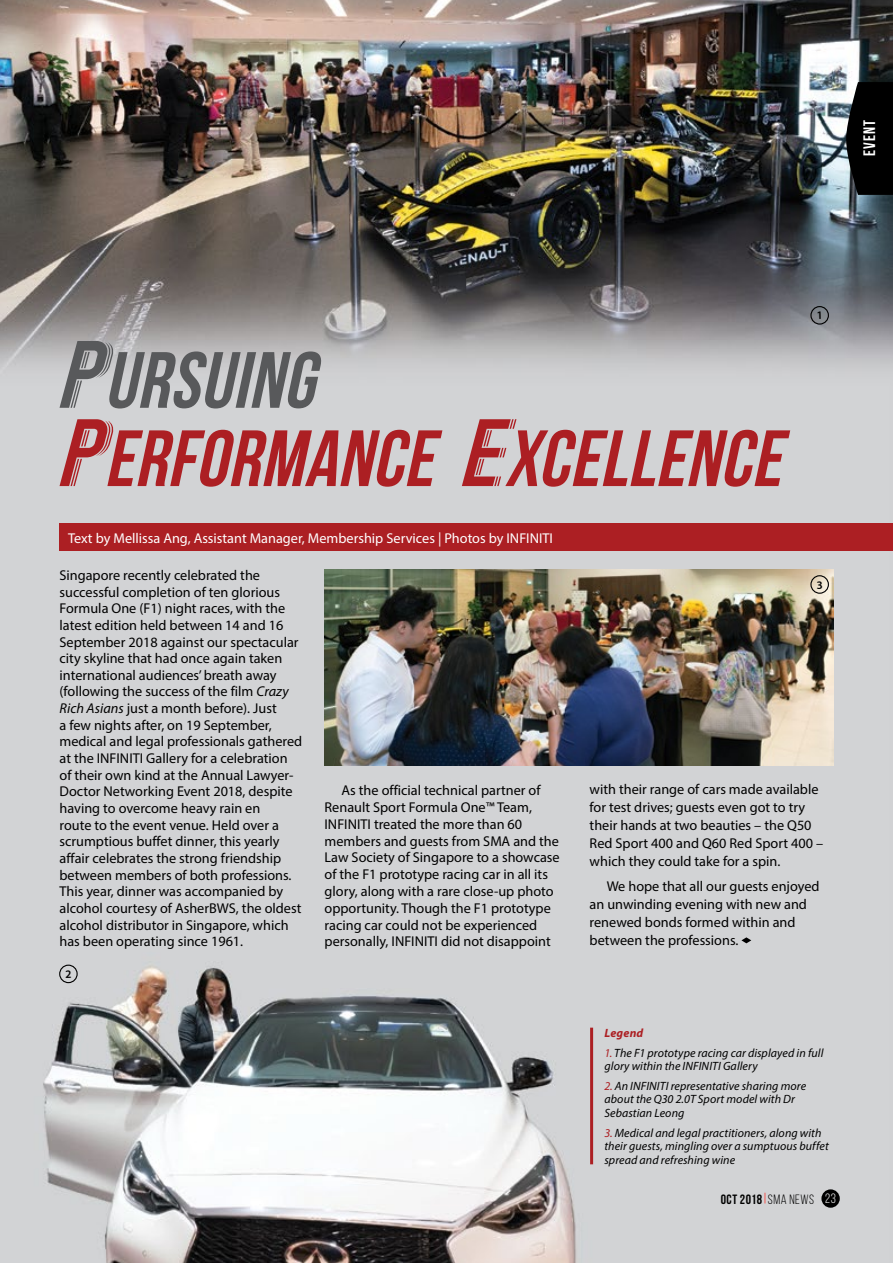
<style>
.page{position:relative;width:893px;height:1263px;background:#fff}
.page>*{position:absolute;margin:0;border:0;box-sizing:border-box;transform-origin:0 0}
.t1{font:italic 700 79.5px "Bebas Neue";color:#ac1f23}
.t2{font:italic 700 79.5px "Bebas Neue";color:#58595b}
.t3{font:700 16.5px "Bebas Neue";letter-spacing:.065em;color:#fff}
.t4{font:14.25px/16.6px "Myriad Pro";color:#000}
.t5{font:14.25px "Myriad Pro";color:#fff}
.t6{font:13.5px "Bebas Neue";letter-spacing:.035em;color:#000}
.t7{font:italic 12px/13.5px "Myriad Pro";letter-spacing:.005em;color:#000}
.t8{font:italic 700 12px "Myriad Pro";letter-spacing:.015em;color:#ac1f23}
.s1{font-family:"Speed+";font-weight:400;font-style:normal}
.s2{font-style:italic}
.s3{color:#ac1f23}
.s4{font-style:inherit}
.s5{color:#fff}
</style>
<div class="page">
<img style="left:0;top:0;width:893px;height:1263px">
<div style="left:60px;top:524px;width:833px;height:27px;background:#ac1f23"></div>
<img style="left:325px;top:569px;width:508px;height:197px">
<svg style="left:741px;top:937px;width:10px;height:6px"></svg>
<hr style="left:590px;top:1028px;width:3px;height:136px;background:#ac1f23">
<div style="left:59px;top:964px;width:19px;height:19px;border:1px solid #000;border-radius:50%"></div>
<div style="left:810px;top:306px;width:19px;height:19px;border:1px solid #000;border-radius:50%"></div>
<div style="left:810px;top:575px;width:19px;height:19px;border:1px solid #000;border-radius:50%"></div>
<div style="left:821px;top:1189px;width:19px;height:19px;background:#000;border-radius:50%"></div>
<svg style="left:846px;top:82px;width:47px;height:113px;background:#121314"></svg>
<svg style="left:66px;top:970px;width:5px;height:8px"></svg>
<svg style="left:818px;top:312px;width:3px;height:7px"></svg>
<svg style="left:817px;top:581px;width:5px;height:8px"></svg>
<p class="t3" style="left:860px;top:156px;width:37px;rotate:-90deg">EVENT</p>
<h1 class="t2" style="left:60px;top:337px;width:274px"><span class="s1">P</span>URSUING</h1>
<h1 class="t1" style="left:60px;top:415px;width:741px"><span class="s1">P</span>ERFORMANCE <span class="s1">E</span>XCELLENCE</h1>
<p class="t5" style="left:68px;top:529px;width:486px">Text by Mellissa Ang, Assistant Manager, Membership Services | Photos by INFINITI</p>
<p class="t4" style="left:60px;top:567px;width:244px">Singapore recently celebrated the successful completion of ten glorious Formula One (F1) night races, with the latest edition held between 14 and 16<br>September 2018 against our spectacular city skyline that had once again taken international audiences’ breath away (following the success of the film <span class="s2">Crazy Rich Asians</span> just a month before). Just<br>a few nights after, on 19 September, medical and legal professionals gathered at the INFINITI Gallery for a celebration of their own kind at the Annual Lawyer-Doctor Networking Event 2018, despite having to overcome heavy rain en<br>route to the event venue. Held over a scrumptious buffet dinner, this yearly affair celebrates the strong friendship between members of both professions.<br>This year, dinner was accompanied by alcohol courtesy of AsherBWS, the oldest alcohol distributor in Singapore, which has been operating since 1961.</p>
<p class="t4" style="left:325px;top:782px;width:237px;text-indent:17px">As the official technical partner of Renault Sport Formula One™ Team, INFINITI treated the more than 60 members and guests from SMA and the Law Society of Singapore to a showcase of the F1 prototype racing car in all its glory, along with a rare close-up photo opportunity. Though the F1 prototype racing car could not be experienced personally, INFINITI did not disappoint</p>
<p class="t4" style="left:590px;top:780px;width:235px;line-height:18px">with their range of cars made available for test drives; guests even got to try their hands at two beauties – the Q50<br>Red Sport 400 and Q60 Red Sport 400 – which they could take for a spin.</p>
<p class="t4" style="left:590px;top:877px;width:231px;line-height:18px;text-indent:17px">We hope that all our guests enjoyed an unwinding evening with new and renewed bonds formed within and between the professions.</p>
<p class="t8" style="left:604px;top:1025px;width:40px">Legend</p>
<p class="t7" style="left:604px;top:1045px;width:221px"><span class="s3">1.</span> The F1 prototype racing car displayed in full glory within the INFINITI Gallery</p>
<p class="t7" style="left:604px;top:1079px;width:203px"><span class="s3">2.</span> An INFINITI representative sharing more about the Q30 2.0T Sport model with Dr<br>Sebastian Leong</p>
<p class="t7" style="left:604px;top:1126px;width:226px"><span class="s3">3.</span> Medical and legal practitioners, along with their guests, mingling over a sumptuous buffet spread and refreshing wine</p>
<p class="t6" style="left:721px;top:1191px;width:117px">oct 2018 <span class="s4">SMA NEWS</span> <span class="s5">23</span></p>
</div>
